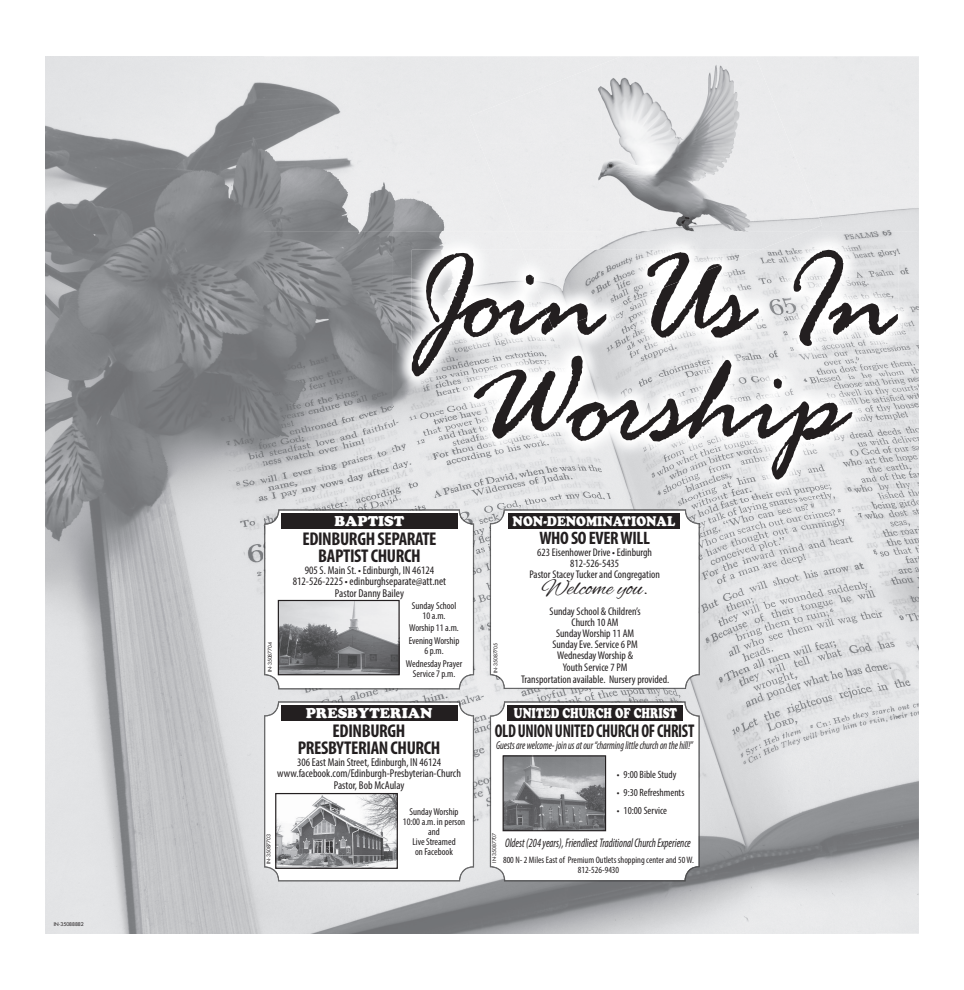
<style>
.page{position:relative;width:964px;height:990px;background:#fff}
.page>*{position:absolute;margin:0;border:0;box-sizing:border-box;transform-origin:0 0}
.t1{font:130.12px/103.8px "Rage Italic Plain";color:#231f20;text-align:center}
.t2{font:23.25px "Alex Brush";color:#231f20}
.t3{font:700 condensed 18.5px/17.1px "Myriad Pro";letter-spacing:-.02em;color:#231f20;text-align:center}
.t4{font:700 condensed 18.5px "Myriad Pro";letter-spacing:-.02em;color:#231f20;scale:.87 1}
.t5{font:700 condensed 18.12px "Myriad Pro";letter-spacing:-.02em;color:#231f20}
.t6{font:14.12px "Cooper Black Std";color:#fff;scale:.72 1}
.t7{font:14.12px "Cooper Black Std";color:#fff}
.t8{font:13.75px "Cooper Black Std";color:#fff;scale:.87 1}
.t9{font:italic condensed 12.5px "Myriad Pro";color:#231f20;scale:.84 1}
.t10{font:condensed 11.38px/11.4px "Myriad Pro";color:#231f20;text-align:center}
.t11{font:italic condensed 11.38px "Myriad Pro";color:#231f20;scale:.84 1}
.t12{font:condensed 11.12px/11.1px "Myriad Pro";color:#231f20;text-align:center}
.t13{font:condensed 10.62px "Myriad Pro";color:#231f20}
.t14{font:condensed 10px/10px "Myriad Pro";color:#231f20;text-align:center}
.t15{font:condensed 9.38px/9.4px "Myriad Pro";color:#231f20;text-align:center}
.t16{font:5px "Futura";color:#231f20}
</style>
<div class="page">
<img style="left:45px;top:56px;width:436px;height:175px">
<img style="left:45px;top:231px;width:218px;height:703px">
<img style="left:263px;top:231px;width:131px;height:615px">
<img style="left:875px;top:231px;width:43px;height:703px">
<img style="left:394px;top:498px;width:437px;height:348px">
<img style="left:831px;top:498px;width:44px;height:436px">
<img style="left:263px;top:846px;width:568px;height:88px">
<img style="left:393px;top:231px;width:121px;height:44px">
<img style="left:806px;top:231px;width:110px;height:44px">
<img style="left:393px;top:275px;width:43px;height:223px">
<img style="left:873px;top:275px;width:43px;height:223px">
<img style="left:436px;top:376px;width:437px;height:122px">
<img style="left:411px;top:250px;width:133px;height:126px">
<img style="left:632px;top:250px;width:265px;height:126px">
<img style="left:544px;top:331px;width:88px;height:45px">
<img style="left:479px;top:144px;width:254px;height:87px">
<img style="left:733px;top:100px;width:88px;height:131px">
<div style="left:469px;top:64px;width:132px;height:80px;background:#eaeaec"></div>
<img style="left:601px;top:56px;width:132px;height:88px">
<div style="left:733px;top:56px;width:39px;height:44px;background:#eaeaec"></div>
<img style="left:514px;top:231px;width:292px;height:19px">
<img style="left:521px;top:250px;width:159px;height:81px">
<img style="left:679px;top:250px;width:80px;height:41px">
<svg style="left:264px;top:509px;width:210px;height:180px"></svg>
<div style="left:281px;top:513px;width:176px;height:15px;background:#231f20"></div>
<img style="left:279px;top:602px;width:118px;height:71px">
<div style="left:277px;top:600px;width:122px;height:75px;border:1px solid #231f20"></div>
<svg style="left:264px;top:701px;width:210px;height:180px"></svg>
<div style="left:281px;top:705px;width:176px;height:15px;background:#231f20"></div>
<img style="left:277px;top:795px;width:118px;height:72px">
<div style="left:275px;top:793px;width:122px;height:76px;border:1px solid #231f20"></div>
<svg style="left:489px;top:509px;width:210px;height:180px"></svg>
<div style="left:508px;top:513px;width:171px;height:15px;background:#231f20"></div>
<svg style="left:489px;top:701px;width:210px;height:180px"></svg>
<div style="left:507px;top:705px;width:175px;height:15px;background:#231f20"></div>
<img style="left:504px;top:757px;width:100px;height:72px">
<div style="left:502px;top:755px;width:104px;height:76px;border:1px solid #231f20"></div>
<p class="t16" style="left:54px;top:921px;width:31px">IN-35088882</p>
<h1 class="t1" style="left:416px;top:266px;width:483px">Join Us In<br>Worship</h1>
<p class="t7" style="left:334px;top:512px;width:71px">BAPTIST</p>
<p class="t8" style="left:512px;top:513px;width:188px">NON-DENOMINATIONAL</p>
<p class="t16" style="left:267px;top:672px;width:31px;rotate:-90deg">IN-35087704</p>
<h3 class="t3" style="left:302px;top:530px;width:136px">EDINBURGH SEPARATE<br>BAPTIST CHURCH</h3>
<p class="t10" style="left:292px;top:564px;width:155px">905 S. Main St. • Edinburgh, IN 46124<br>812-526-2225 • edinburghseparate@att.net<br>Pastor Danny Bailey</p>
<p class="t14" style="left:411px;top:600px;width:46px">Sunday School<br>10 a.m.</p>
<p class="t14" style="left:408px;top:622px;width:52px;line-height:12.9px;text-align:left">Worship 11 a.m.<br>Evening Worship</p>
<p class="t14" style="left:406px;top:644px;width:58px;line-height:12.9px">6 p.m.<br>Wednesday Prayer</p>
<p class="t14" style="left:412px;top:669px;width:44px">Service 7 p.m.</p>
<p class="t16" style="left:492px;top:673px;width:31px;rotate:-90deg">IN-35087705</p>
<h3 class="t5" style="left:539px;top:527px;width:112px">WHO SO EVER WILL</h3>
<p class="t12" style="left:529px;top:546px;width:132px">623 Eisenhower Drive • Edinburgh<br>812-526-5435<br>Pastor Stacey Tucker and Congregation</p>
<h2 class="t2" style="left:541px;top:575px;width:108px">Welcome you.</h2>
<p class="t12" style="left:549px;top:606px;width:93px">Sunday School &amp; Children’s<br>Church 10 AM<br>Sunday Worship 11 AM<br>Sunday Eve. Service 6 PM<br>Wednesday Worship &amp;<br>Youth Service 7 PM</p>
<p class="t12" style="left:521px;top:673px;width:150px">Transportation available. Nursery provided.</p>
<p class="t7" style="left:305px;top:704px;width:128px">PRESBYTERIAN</p>
<p class="t6" style="left:513px;top:704px;width:228px">UNITED CHURCH OF CHRIST</p>
<h3 class="t3" style="left:297px;top:722px;width:144px">EDINBURGH<br>PRESBYTERIAN CHURCH</h3>
<p class="t10" style="left:277px;top:756px;width:185px">306 East Main Street, Edinburgh, IN 46124 www.facebook.com/Edinburgh-Presbyterian-Church<br>Pastor, Bob McAulay</p>
<p class="t14" style="left:402px;top:807px;width:64px">Sunday Worship<br>10:00 a.m. in person and<br>Live Streamed<br>on Facebook</p>
<p class="t16" style="left:265px;top:864px;width:31px;rotate:-90deg">IN-35087703</p>
<h3 class="t4" style="left:494px;top:719px;width:231px">OLD UNION UNITED CHURCH OF CHRIST</h3>
<p class="t11" style="left:496px;top:738px;width:236px">Guests are welcome- join us at our “charming little church on the hill!”</p>
<p class="t13" style="left:616px;top:768px;width:61px">• 9:00 Bible Study</p>
<p class="t13" style="left:616px;top:786px;width:69px">• 9:30 Refreshments</p>
<p class="t13" style="left:616px;top:804px;width:52px">• 10:00 Service</p>
<p class="t9" style="left:505px;top:835px;width:222px">Oldest (204 years), Friendliest Traditional Church Experience</p>
<p class="t16" style="left:491px;top:863px;width:31px;rotate:-90deg">IN-35087707</p>
<p class="t15" style="left:503px;top:855px;width:192px">800 N- 2 Miles East of Premium Outlets shopping center and 50 W.<br>812-526-9430</p>
</div>
